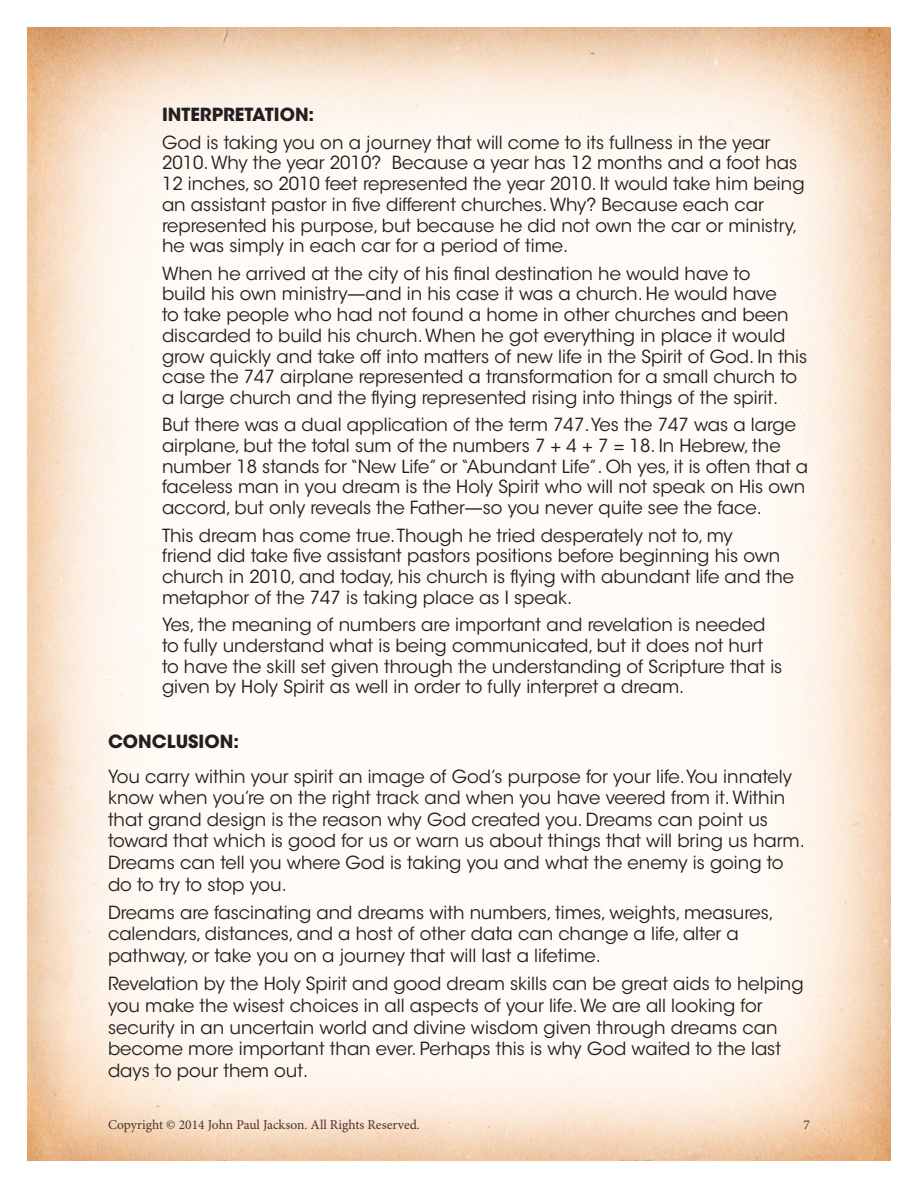
<style>
.page{position:relative;width:918px;height:1188px;background:#fff}
.page>*{position:absolute;margin:0;border:0;box-sizing:border-box;transform-origin:0 0}
.t1{font:18px/20.7px "ITC Avant Garde Std";color:#231f20}
.t2{font:700 18px "ITC Avant Garde Std";color:#231f20}
.t3{font:13.5px "Minion Pro";color:#4b3230}
</style>
<div class="page">
<img style="left:27px;top:27px;width:864px;height:1134px">
<p class="t2" style="left:162px;top:103px;width:154px">INTERPRETATION:</p>
<p class="t1" style="left:162px;top:132px;width:644px">God is taking you on a journey that will come to its fullness in the year 2010. Why the year 2010? Because a year has 12 months and a foot has 12 inches, so 2010 feet represented the year 2010. It would take him being an assistant pastor in five different churches. Why? Because each car represented his purpose, but because he did not own the car or ministry, he was simply in each car for a period of time.</p>
<p class="t1" style="left:162px;top:263px;width:647px">When he arrived at the city of his final destination he would have to<br>build his own ministry—and in his case it was a church. He would have<br>to take people who had not found a home in other churches and been discarded to build his church. When he got everything in place it would grow quickly and take off into matters of new life in the Spirit of God. In this case the 747 airplane represented a transformation for a small church to a large church and the flying represented rising into things of the spirit.</p>
<p class="t1" style="left:162px;top:415px;width:648px">But there was a dual application of the term 747. Yes the 747 was a large airplane, but the total sum of the numbers 7 + 4 + 7 = 18. In Hebrew, the number 18 stands for “New Life” or “Abundant Life”. Oh yes, it is often that a faceless man in you dream is the Holy Spirit who will not speak on His own accord, but only reveals the Father—so you never quite see the face.</p>
<p class="t1" style="left:162px;top:525px;width:634px">This dream has come true. Though he tried desperately not to, my<br>friend did take five assistant pastors positions before beginning his own church in 2010, and today, his church is flying with abundant life and the metaphor of the 747 is taking place as I speak.</p>
<p class="t1" style="left:162px;top:615px;width:622px">Yes, the meaning of numbers are important and revelation is needed to fully understand what is being communicated, but it does not hurt to have the skill set given through the understanding of Scripture that is given by Holy Spirit as well in order to fully interpret a dream.</p>
<p class="t2" style="left:108px;top:730px;width:133px">CONCLUSION:</p>
<p class="t1" style="left:108px;top:765px;width:699px;line-height:21.6px">You carry within your spirit an image of God’s purpose for your life. You innately know when you’re on the right track and when you have veered from it. Within that grand design is the reason why God created you. Dreams can point us toward that which is good for us or warn us about things that will bring us harm.<br>Dreams can tell you where God is taking you and what the enemy is going to do to try to stop you.</p>
<p class="t1" style="left:108px;top:902px;width:667px;line-height:21.6px">Dreams are fascinating and dreams with numbers, times, weights, measures, calendars, distances, and a host of other data can change a life, alter a pathway, or take you on a journey that will last a lifetime.</p>
<p class="t1" style="left:108px;top:973px;width:697px;line-height:21.6px">Revelation by the Holy Spirit and good dream skills can be great aids to helping you make the wisest choices in all aspects of your life. We are all looking for security in an uncertain world and divine wisdom given through dreams can become more important than ever. Perhaps this is why God waited to the last days to pour them out.</p>
<p class="t3" style="left:108px;top:1116px;width:313px">Copyright © 2014 John Paul Jackson. All Rights Reserved.</p>
<p class="t3" style="left:804px;top:1116px;width:8px">7</p>
</div>
